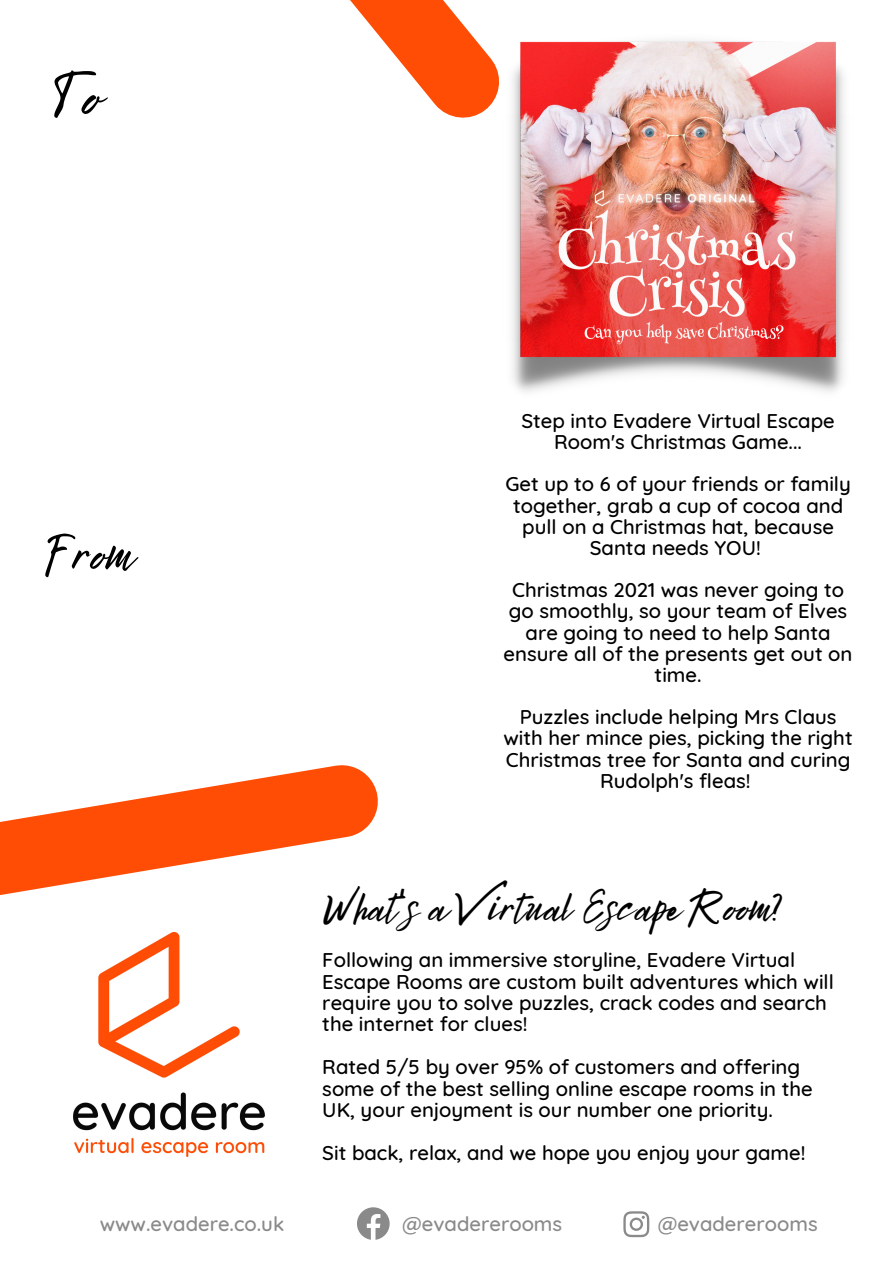
<style>
.page{position:relative;width:894px;height:1264px;background:#fff}
.page>*{position:absolute;margin:0;border:0;box-sizing:border-box;transform-origin:0 0}
.t1{font:62.55px "Bright Sunshine";color:#000}
.t2{font:53.25px "Bright Sunshine";color:#000}
.t3{font:44.55px "Bright Sunshine";color:#000}
.t4{font:500 20.25px/21.1px "Quicksand";color:#000;text-align:center}
.t5{font:500 20.25px "Quicksand";color:#8a8a8a}
</style>
<div class="page">
<img style="left:74px;top:974px;width:190px;height:182px">
<svg style="left:0;top:765px;width:378px;height:209px"></svg>
<svg style="left:357px;top:1207px;width:32px;height:32px"></svg>
<svg style="left:623px;top:1211px;width:26px;height:26px"></svg>
<svg style="left:350px;top:0;width:149px;height:118px"></svg>
<img style="left:512px;top:40px;width:332px;height:352px">
<p class="t1" style="left:55px;top:46px;width:46px">To</p>
<p class="t2" style="left:45px;top:511px;width:90px">From</p>
<p class="t4" style="left:521px;top:410px;width:315px">Step into Evadere Virtual Escape<br>Room's Christmas Game...</p>
<p class="t4" style="left:505px;top:473px;width:347px">Get up to 6 of your friends or family together, grab a cup of cocoa and pull on a Christmas hat, because<br>Santa needs YOU!</p>
<p class="t4" style="left:503px;top:579px;width:350px">Christmas 2021 was never going to go smoothly, so your team of Elves are going to need to help Santa ensure all of the presents get out on time.</p>
<p class="t4" style="left:503px;top:706px;width:350px">Puzzles include helping Mrs Claus with her mince pies, picking the right<br>Christmas tree for Santa and curing<br>Rudolph's fleas!</p>
<p class="t3" style="left:323px;top:871px;width:460px">What's a Virtual Escape Room?</p>
<p class="t4" style="left:322px;top:948px;width:513px;text-align:left">Following an immersive storyline, Evadere Virtual Escape Rooms are custom built adventures which will require you to solve puzzles, crack codes and search the internet for clues!</p>
<p class="t4" style="left:322px;top:1055px;width:492px;text-align:left">Rated 5/5 by over 95% of customers and offering some of the best selling online escape rooms in the<br>UK, your enjoyment is our number one priority.</p>
<p class="t4" style="left:322px;top:1141px;width:484px">Sit back, relax, and we hope you enjoy your game!</p>
<p class="t5" style="left:100px;top:1210px;width:186px">www.evadere.co.uk</p>
<p class="t5" style="left:402px;top:1210px;width:161px">@evadererooms</p>
<p class="t5" style="left:657px;top:1210px;width:161px">@evadererooms</p>
</div>
